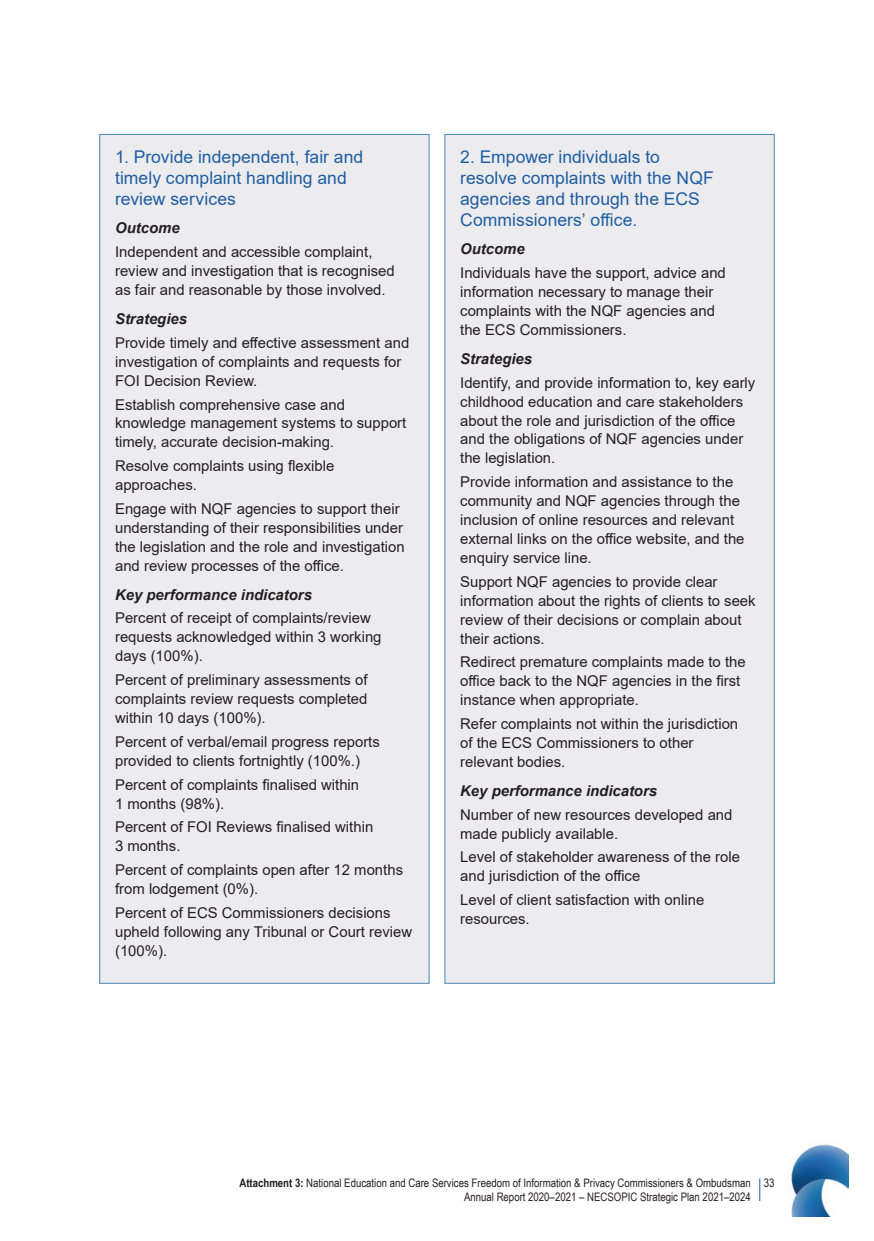
<style>
.page{position:relative;width:874px;height:1241px;background:#fff}
.page>*{position:absolute;margin:0;border:0;box-sizing:border-box;transform-origin:0 0}
._3_numbered{font:17.5px/21px "Arial";letter-spacing:.005em;color:#1f5ea3}
.AR_Body{font:14.88px/18.9px "Arial";color:#231f20}
._4_numbered{font:italic 700 14.88px "Arial";color:#231f20}
.t1{font:11.72px/14px "Arial Narrow";color:#231f20}
.s1{font-weight:700}
</style>
<div class="page">
<svg style="left:759px;top:1178px;width:1px;height:22px"></svg>
<img style="left:791px;top:1144px;width:56px;height:71px">
<div style="left:100px;top:134px;width:329px;height:849px;background:#ececee"></div>
<div style="left:444px;top:134px;width:329px;height:849px;background:#ececee"></div>
<h3 class="_3_numbered" style="left:115px;top:146px;width:249px">1. Provide independent, fair and timely complaint handling and review services</h3>
<h4 class="_4_numbered" style="left:115px;top:218px;width:66px">Outcome</h4>
<p class="AR_Body" style="left:115px;top:242px;width:281px">Independent and accessible complaint, review and investigation that is recognised as fair and reasonable by those involved.</p>
<h4 class="_4_numbered" style="left:115px;top:309px;width:73px">Strategies</h4>
<p class="AR_Body" style="left:115px;top:333px;width:295px">Provide timely and effective assessment and investigation of complaints and requests for<br>FOI Decision Review.</p>
<p class="AR_Body" style="left:115px;top:394px;width:293px">Establish comprehensive case and knowledge management systems to support timely, accurate decision-making.</p>
<p class="AR_Body" style="left:115px;top:456px;width:221px">Resolve complaints using flexible approaches.</p>
<p class="AR_Body" style="left:115px;top:499px;width:291px">Engage with NQF agencies to support their understanding of their responsibilities under the legislation and the role and investigation and review processes of the office.</p>
<h4 class="_4_numbered" style="left:115px;top:584px;width:198px">Key performance indicators</h4>
<p class="AR_Body" style="left:115px;top:608px;width:268px">Percent of receipt of complaints/review requests acknowledged within 3 working days (100%).</p>
<p class="AR_Body" style="left:115px;top:670px;width:254px;text-align:justify">Percent of preliminary assessments of complaints review requests completed within 10 days (100%).</p>
<p class="AR_Body" style="left:115px;top:732px;width:266px">Percent of verbal/email progress reports provided to clients fortnightly (100%.)</p>
<p class="AR_Body" style="left:115px;top:774px;width:245px">Percent of complaints finalised within<br>1 months (98%).</p>
<p class="AR_Body" style="left:115px;top:817px;width:259px">Percent of FOI Reviews finalised within<br>3 months.</p>
<p class="AR_Body" style="left:115px;top:860px;width:289px">Percent of complaints open after 12 months from lodgement (0%).</p>
<p class="AR_Body" style="left:115px;top:903px;width:298px">Percent of ECS Commissioners decisions upheld following any Tribunal or Court review (100%).</p>
<h3 class="_3_numbered" style="left:460px;top:146px;width:255px">2. Empower individuals to resolve complaints with the NQF agencies and through the ECS<br>Commissioners’ office.</h3>
<h4 class="_4_numbered" style="left:460px;top:239px;width:66px">Outcome</h4>
<p class="AR_Body" style="left:460px;top:263px;width:267px">Individuals have the support, advice and information necessary to manage their complaints with the NQF agencies and the ECS Commissioners.</p>
<h4 class="_4_numbered" style="left:460px;top:348px;width:73px">Strategies</h4>
<p class="AR_Body" style="left:460px;top:373px;width:296px">Identify, and provide information to, key early childhood education and care stakeholders about the role and jurisdiction of the office and the obligations of NQF agencies under the legislation.</p>
<p class="AR_Body" style="left:460px;top:472px;width:286px">Provide information and assistance to the community and NQF agencies through the inclusion of online resources and relevant external links on the office website, and the enquiry service line.</p>
<p class="AR_Body" style="left:460px;top:572px;width:297px">Support NQF agencies to provide clear information about the rights of clients to seek review of their decisions or complain about their actions.</p>
<p class="AR_Body" style="left:460px;top:652px;width:287px">Redirect premature complaints made to the office back to the NQF agencies in the first instance when appropriate.</p>
<p class="AR_Body" style="left:460px;top:714px;width:279px">Refer complaints not within the jurisdiction of the ECS Commissioners to other relevant bodies.</p>
<h4 class="_4_numbered" style="left:460px;top:780px;width:198px">Key performance indicators</h4>
<p class="AR_Body" style="left:460px;top:804px;width:274px">Number of new resources developed and made publicly available.</p>
<p class="AR_Body" style="left:460px;top:847px;width:281px">Level of stakeholder awareness of the role and jurisdiction of the office</p>
<p class="AR_Body" style="left:460px;top:890px;width:245px">Level of client satisfaction with online resources.</p>
<p class="t1" style="left:464px;top:1175px;width:312px;text-indent:-224px"><span class="s1">Attachment 3:</span> National Education and Care Services Freedom of Information &amp; Privacy Commissioners &amp; Ombudsman 33<br>Annual Report 2020–2021 – NECSOPIC Strategic Plan 2021–2024</p>
</div>
